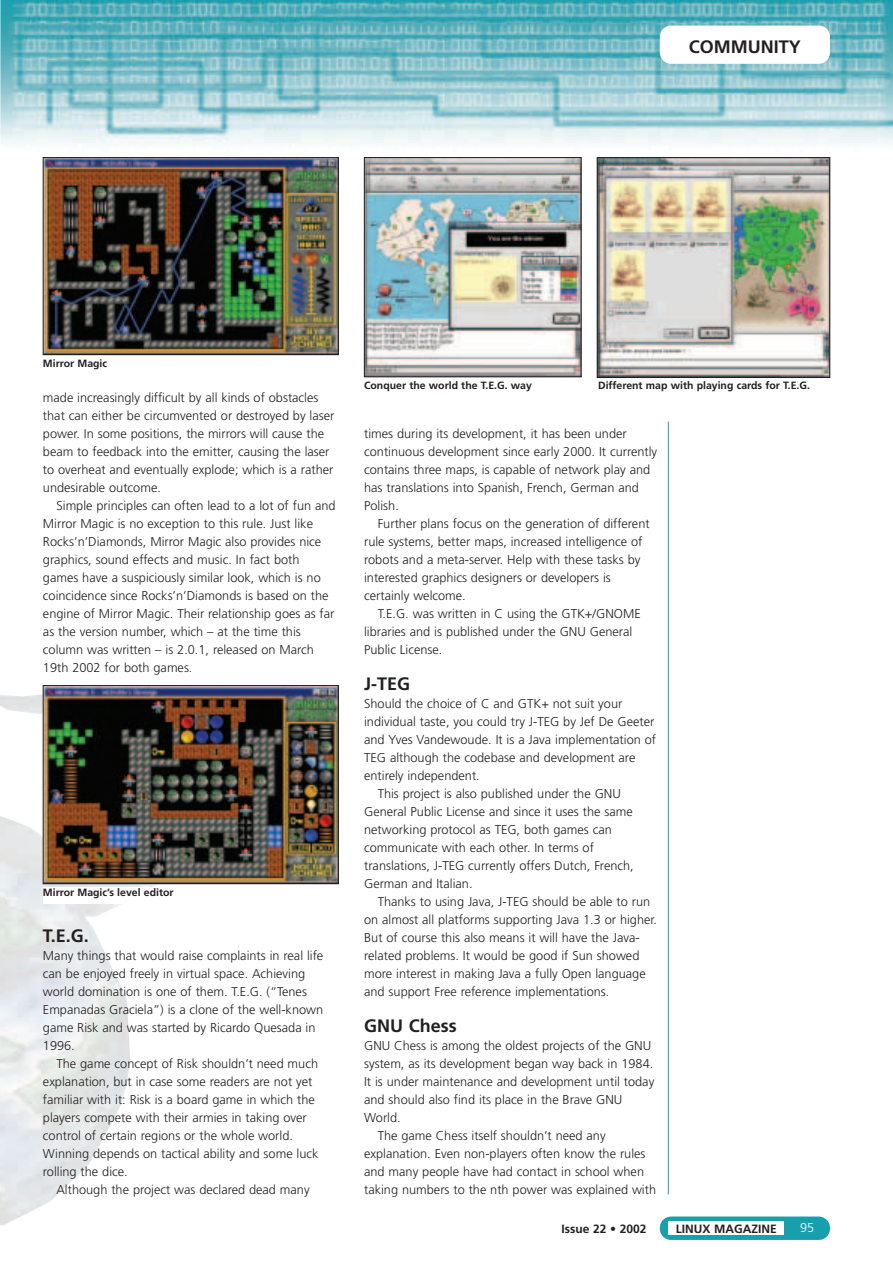
<style>
.page{position:relative;width:893px;height:1262px;background:#fff}
.page>*{position:absolute;margin:0;border:0;box-sizing:border-box;transform-origin:0 0}
.t1{font:700 18px "Frutiger";color:#231f20}
.t2{font:300 12.75px/18px "Frutiger";color:#231f20}
.t3{font:300 12.75px "Frutiger";color:#fff}
.t4{font:700 12px "Frutiger";color:#231f20}
.t5{font:700 10.5px "Frutiger";color:#231f20}
</style>
<div class="page">
<img style="left:1px;top:692px;width:178px;height:534px">
<img style="left:1px;top:0;width:891px;height:144px">
<div style="left:659px;top:26px;width:171px;height:38px;background:#fff;border-radius:11px"></div>
<div style="left:659px;top:1216px;width:171px;height:23px;background:#189fad;border-radius:11px"></div>
<div style="left:668px;top:1221px;width:116px;height:13px;background:#fff"></div>
<hr style="left:668px;top:422px;width:1px;height:772px;background:#189fad">
<img style="left:45px;top:159px;width:291px;height:194px">
<div style="left:43px;top:157px;width:295px;height:198px;border:1px solid #231f20"></div>
<img style="left:366px;top:159px;width:213px;height:216px">
<div style="left:364px;top:157px;width:217px;height:220px;border:1px solid #231f20"></div>
<img style="left:599px;top:159px;width:229px;height:217px">
<div style="left:597px;top:157px;width:233px;height:221px;border:1px solid #231f20"></div>
<img style="left:45px;top:687px;width:291px;height:195px">
<div style="left:43px;top:685px;width:295px;height:199px;border:1px solid #231f20"></div>
<div style="left:43px;top:888px;width:295px;height:16px;background:#fff"></div>
<h1 class="t1" style="left:689px;top:39px;width:113px">COMMUNITY</h1>
<p class="t5" style="left:43px;top:359px;width:66px">Mirror Magic</p>
<p class="t2" style="left:43px;top:389px;width:293px">made increasingly difficult by all kinds of obstacles that can either be circumvented or destroyed by laser power. In some positions, the mirrors will cause the beam to feedback into the emitter, causing the laser to overheat and eventually explode; which is a rather undesirable outcome.</p>
<p class="t2" style="left:43px;top:497px;width:294px;text-indent:13px">Simple principles can often lead to a lot of fun and Mirror Magic is no exception to this rule. Just like Rocks’n’Diamonds, Mirror Magic also provides nice graphics, sound effects and music. In fact both games have a suspiciously similar look, which is no coincidence since Rocks’n’Diamonds is based on the engine of Mirror Magic. Their relationship goes as far as the version number, which – at the time this column was written – is 2.0.1, released on March 19th 2002 for both games.</p>
<p class="t5" style="left:43px;top:888px;width:132px">Mirror Magic’s level editor</p>
<h1 class="t1" style="left:43px;top:928px;width:48px">T.E.G.</h1>
<p class="t2" style="left:43px;top:947px;width:282px">Many things that would raise complaints in real life can be enjoyed freely in virtual space. Achieving world domination is one of them. T.E.G. (“Tenes Empanadas Graciela”) is a clone of the well-known game Risk and was started by Ricardo Quesada in 1996.</p>
<p class="t2" style="left:43px;top:1055px;width:277px;text-indent:13px">The game concept of Risk shouldn’t need much explanation, but in case some readers are not yet familiar with it: Risk is a board game in which the players compete with their armies in taking over control of certain regions or the whole world.<br>Winning depends on tactical ability and some luck rolling the dice.</p>
<p class="t2" style="left:56px;top:1181px;width:255px">Although the project was declared dead many</p>
<p class="t5" style="left:364px;top:381px;width:169px">Conquer the world the T.E.G. way</p>
<p class="t5" style="left:598px;top:381px;width:213px">Different map with playing cards for T.E.G.</p>
<p class="t2" style="left:364px;top:425px;width:294px">times during its development, it has been under continuous development since early 2000. It currently contains three maps, is capable of network play and has translations into Spanish, French, German and Polish.</p>
<p class="t2" style="left:364px;top:515px;width:287px;text-indent:13px">Further plans focus on the generation of different rule systems, better maps, increased intelligence of robots and a meta-server. Help with these tasks by interested graphics designers or developers is certainly welcome.</p>
<p class="t2" style="left:364px;top:605px;width:278px;text-indent:13px">T.E.G. was written in C using the GTK+/GNOME libraries and is published under the GNU General<br>Public License.</p>
<h1 class="t1" style="left:364px;top:676px;width:48px">J-TEG</h1>
<p class="t2" style="left:364px;top:695px;width:260px">Should the choice of C and GTK+ not suit your</p>
<p class="t2" style="left:364px;top:713px;width:291px">individual taste, you could try J-TEG by Jef De Geeter</p>
<p class="t2" style="left:364px;top:731px;width:293px">and Yves Vandewoude. It is a Java implementation of</p>
<p class="t2" style="left:364px;top:749px;width:273px">TEG although the codebase and development are</p>
<p class="t2" style="left:364px;top:767px;width:117px">entirely independent.</p>
<p class="t2" style="left:377px;top:785px;width:245px">This project is also published under the GNU</p>
<p class="t2" style="left:364px;top:803px;width:270px">General Public License and since it uses the same</p>
<p class="t2" style="left:364px;top:821px;width:249px">networking protocol as TEG, both games can</p>
<p class="t2" style="left:364px;top:839px;width:231px">communicate with each other. In terms of</p>
<p class="t2" style="left:364px;top:857px;width:271px">translations, J-TEG currently offers Dutch, French,</p>
<p class="t2" style="left:364px;top:875px;width:110px">German and Italian.</p>
<p class="t2" style="left:377px;top:893px;width:274px">Thanks to using Java, J-TEG should be able to run</p>
<p class="t2" style="left:364px;top:911px;width:294px">on almost all platforms supporting Java 1.3 or higher.</p>
<p class="t2" style="left:364px;top:929px;width:277px">But of course this also means it will have the Java-</p>
<p class="t2" style="left:364px;top:947px;width:277px">related problems. It would be good if Sun showed</p>
<p class="t2" style="left:364px;top:965px;width:283px">more interest in making Java a fully Open language</p>
<p class="t2" style="left:364px;top:983px;width:247px">and support Free reference implementations.</p>
<h1 class="t1" style="left:364px;top:1018px;width:94px">GNU Chess</h1>
<p class="t2" style="left:364px;top:1037px;width:289px">GNU Chess is among the oldest projects of the GNU</p>
<p class="t2" style="left:364px;top:1055px;width:290px">system, as its development began way back in 1984.</p>
<p class="t2" style="left:364px;top:1073px;width:292px">It is under maintenance and development until today</p>
<p class="t2" style="left:364px;top:1091px;width:260px">and should also find its place in the Brave GNU</p>
<p class="t2" style="left:364px;top:1109px;width:38px">World.</p>
<p class="t2" style="left:377px;top:1127px;width:229px">The game Chess itself shouldn’t need any</p>
<p class="t2" style="left:364px;top:1145px;width:283px">explanation. Even non-players often know the rules</p>
<p class="t2" style="left:364px;top:1163px;width:281px">and many people have had contact in school when</p>
<p class="t2" style="left:364px;top:1181px;width:293px">taking numbers to the nth power was explained with</p>
<p class="t4" style="left:561px;top:1223px;width:87px">Issue 22 • 2002</p>
<p class="t4" style="left:675px;top:1223px;width:102px">LINUX MAGAZINE</p>
<p class="t3" style="left:800px;top:1222px;width:16px">95</p>
</div>
